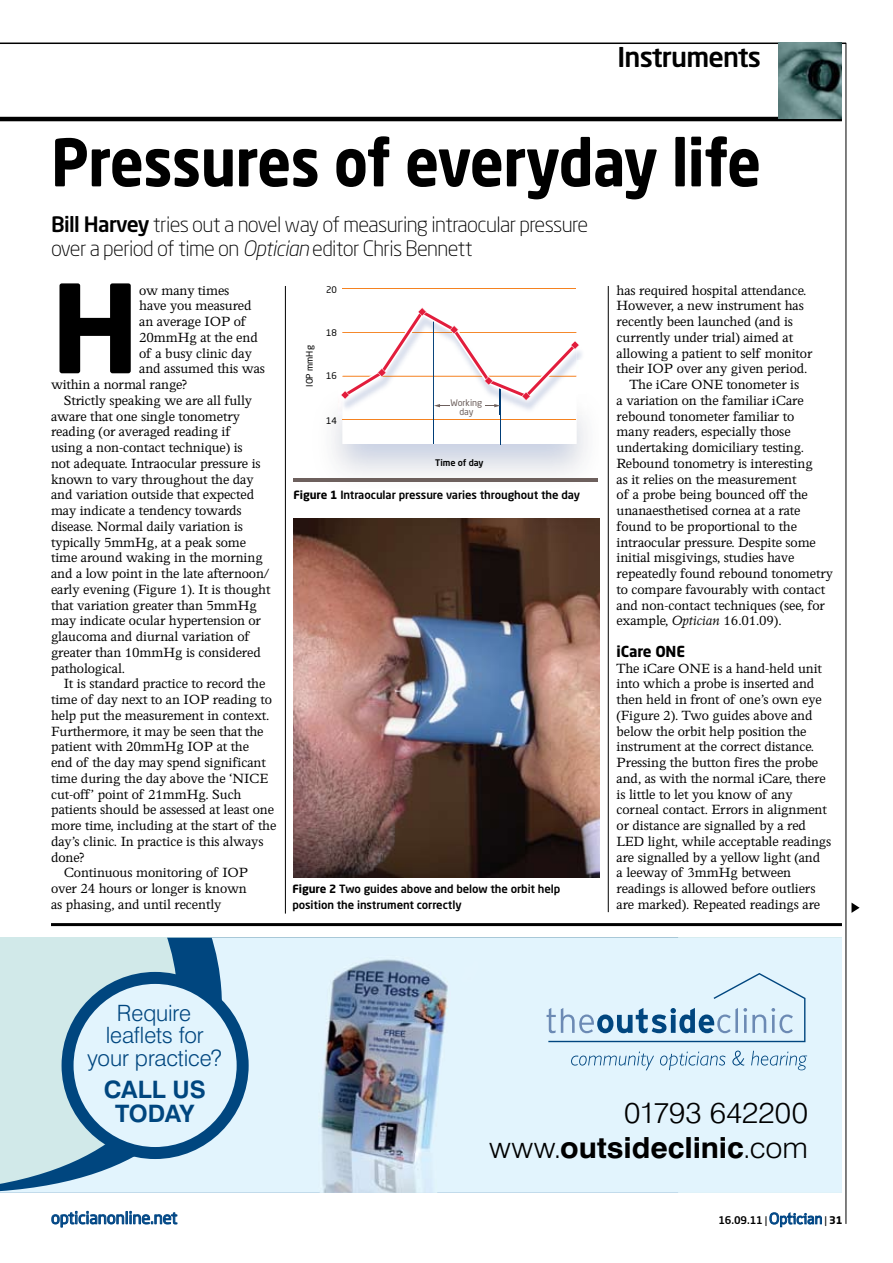
<style>
.page{position:relative;width:893px;height:1263px;background:#fff}
.page>*{position:absolute;margin:0;border:0;box-sizing:border-box;transform-origin:0 0}
.t1{font:700 121.05px "Neo Sans Std";color:#000}
.t2{font:700 64.5px "Neo Sans Std";letter-spacing:-.01em;color:#000;scale:.9 1}
.t3{font:300 29.1px/35px "Swiss 721 BT";color:#000;text-align:right;scale:1.05 1}
.t4{font:500 27px "Neo Sans Std";letter-spacing:-.03em;color:#000}
.t5{font:700 24px/24px "Swiss 721 BT";letter-spacing:-.005em;color:#00467f;text-align:center}
.t6{font:300 22.5px/22.5px "Swiss 721 BT";letter-spacing:-.005em;color:#00467f;text-align:center}
.t7{font:300 21px/24px "Neo Sans Std";letter-spacing:-.03em;color:#000}
.t8{font:16.5px "Neo Sans Std";letter-spacing:-.01em;color:#004685}
.t9{font:15px/15.8px "Perrywood MT Std";letter-spacing:-.01em;color:#000}
.t10{font:700 15px "Neo Sans Std";letter-spacing:-.01em;color:#000}
.t11{font:500 11.25px/15.8px "Neo Sans Std";letter-spacing:-.005em;color:#000}
.t12{font:500 10.5px "Neo Sans Std";color:#000}
.t13{font:9px "Neo Sans Std";color:#000}
.t14{font:9px/9px "Neo Sans Std";letter-spacing:-.005em;color:#6d605d;text-align:center}
.t15{font:500 9px "Neo Sans Std";color:#000}
.s1{font-weight:500}
.s2{font-style:italic}
.s3{font-weight:700}
.s4{font-weight:400}
.s5{font-family:"Felbridge Std";font-weight:400;font-size:15px;color:#004685}
</style>
<div class="page">
<svg style="left:769px;top:1212px;width:53px;height:15px"></svg>
<hr style="left:0;top:117px;width:842px;height:4px;background:#000">
<hr style="left:0;top:43px;width:846px;height:1px;background:#000">
<svg style="left:51px;top:1211px;width:127px;height:17px"></svg>
<hr style="left:846px;top:43px;width:1px;height:1181px;background:#000">
<hr style="left:51px;top:923px;width:791px;height:3px;background:#000">
<img style="left:778px;top:43px;width:64px;height:75px">
<hr style="left:285px;top:286px;width:1px;height:627px;background:#000">
<hr style="left:608px;top:286px;width:1px;height:626px;background:#000">
<svg style="left:851px;top:902px;width:9px;height:11px"></svg>
<img style="left:293px;top:415px;width:304px;height:64px">
<hr style="left:500px;top:387px;width:1px;height:58px;background:#003d77">
<hr style="left:293px;top:479px;width:304px;height:3px;background:#6d605d">
<svg style="left:341px;top:288px;width:238px;height:156px"></svg>
<img style="left:293px;top:519px;width:307px;height:358px">
<svg style="left:0;top:938px;width:842px;height:255px;background:#d5eaf4"></svg>
<svg style="left:571px;top:1051px;width:83px;height:19px;background:#c5ddec"></svg>
<svg style="left:660px;top:1051px;width:65px;height:19px"></svg>
<svg style="left:732px;top:1050px;width:12px;height:15px"></svg>
<svg style="left:751px;top:1051px;width:56px;height:19px"></svg>
<svg style="left:546px;top:973px;width:259px;height:69px;background:#c6deed"></svg>
<img style="left:460px;top:960px;width:19px;height:23px">
<img style="left:318px;top:955px;width:133px;height:238px">
<div style="left:68px;top:978px;width:175px;height:175px;background:#e2f4fd;border-radius:50%"></div>
<div style="left:62px;top:972px;width:187px;height:187px;border:12px solid #00467f;border-radius:50%"></div>
<h3 class="t4" style="left:617px;top:40px;width:145px">Instruments</h3>
<h2 class="t2" style="left:51px;top:121px;width:791px">Pressures of everyday life</h2>
<h3 class="t7" style="left:51px;top:212px;width:539px"><span class="s1">Bill Harvey</span> tries out a novel way of measuring intraocular pressure over a period of time on <span class="s2">Optician</span> editor Chris Bennett</h3>
<h1 class="t1" style="left:51px;top:251px;width:90px">H</h1>
<p class="t9" style="left:139px;top:282px;width:92px">ow many times</p>
<p class="t9" style="left:617px;top:282px;width:191px">has required hospital attendance.</p>
<p class="t9" style="left:617px;top:298px;width:189px">However, a new instrument has</p>
<p class="t9" style="left:617px;top:313px;width:178px">recently been launched (and is</p>
<p class="t9" style="left:617px;top:329px;width:178px">currently under trial) aimed at</p>
<p class="t9" style="left:617px;top:345px;width:197px">allowing a patient to self monitor</p>
<p class="t9" style="left:617px;top:361px;width:192px">their IOP over any given period.</p>
<p class="t9" style="left:629px;top:376px;width:171px">The iCare ONE tonometer is</p>
<p class="t9" style="left:617px;top:392px;width:189px">a variation on the familiar iCare</p>
<p class="t9" style="left:617px;top:408px;width:179px">rebound tonometer familiar to</p>
<p class="t9" style="left:617px;top:424px;width:176px">many readers, especially those</p>
<p class="t9" style="left:617px;top:439px;width:189px">undertaking domiciliary testing.</p>
<p class="t9" style="left:617px;top:455px;width:198px">Rebound tonometry is interesting</p>
<p class="t9" style="left:617px;top:471px;width:181px">as it relies on the measurement</p>
<p class="t9" style="left:617px;top:487px;width:193px">of a probe being bounced off the</p>
<p class="t9" style="left:617px;top:502px;width:186px">unanaesthetised cornea at a rate</p>
<p class="t9" style="left:617px;top:518px;width:182px">found to be proportional to the</p>
<p class="t9" style="left:617px;top:534px;width:201px">intraocular pressure. Despite some</p>
<p class="t9" style="left:617px;top:550px;width:179px">initial misgivings, studies have</p>
<p class="t9" style="left:617px;top:565px;width:218px">repeatedly found rebound tonometry</p>
<p class="t9" style="left:617px;top:581px;width:210px">to compare favourably with contact</p>
<p class="t9" style="left:617px;top:597px;width:210px">and non-contact techniques (see, for</p>
<p class="t9" style="left:617px;top:613px;width:167px">example, <span class="s2">Optician</span> 16.01.09).</p>
<p class="t10" style="left:617px;top:642px;width:70px">iCare ONE</p>
<p class="t9" style="left:617px;top:660px;width:216px">The iCare ONE is a hand-held unit into which a probe is inserted and then held in front of one’s own eye (Figure 2). Two guides above and below the orbit help position the instrument at the correct distance.<br>Pressing the button fires the probe and, as with the normal iCare, there is little to let you know of any corneal contact. Errors in alignment or distance are signalled by a red LED light, while acceptable readings are signalled by a yellow light (and<br>a leeway of 3mmHg between readings is allowed before outliers are marked). Repeated readings are</p>
<p class="t13" style="left:326px;top:284px;width:12px">20</p>
<p class="t13" style="left:326px;top:328px;width:12px">18</p>
<p class="t13" style="left:326px;top:370px;width:12px">16</p>
<p class="t13" style="left:326px;top:415px;width:12px">14</p>
<p class="t9" style="left:139px;top:298px;width:114px">have you measured</p>
<p class="t9" style="left:139px;top:313px;width:108px">an average IOP of</p>
<p class="t9" style="left:139px;top:329px;width:120px">20mmHg at the end</p>
<p class="t9" style="left:139px;top:345px;width:114px">of a busy clinic day</p>
<p class="t9" style="left:139px;top:361px;width:127px">and assumed this was</p>
<p class="t9" style="left:51px;top:376px;width:138px">within a normal range?</p>
<p class="t9" style="left:64px;top:392px;width:190px">Strictly speaking we are all fully</p>
<p class="t9" style="left:51px;top:408px;width:190px">aware that one single tonometry</p>
<p class="t9" style="left:51px;top:424px;width:181px">reading (or averaged reading if</p>
<p class="t9" style="left:51px;top:439px;width:193px">using a non-contact technique) is</p>
<p class="t9" style="left:51px;top:455px;width:211px">not adequate. Intraocular pressure is</p>
<p class="t9" style="left:51px;top:471px;width:204px">known to vary throughout the day</p>
<p class="t9" style="left:51px;top:487px;width:205px">and variation outside that expected</p>
<p class="t9" style="left:51px;top:502px;width:192px">may indicate a tendency towards</p>
<p class="t9" style="left:51px;top:518px;width:194px">disease. Normal daily variation is</p>
<p class="t9" style="left:51px;top:534px;width:197px">typically 5mmHg, at a peak some</p>
<p class="t9" style="left:51px;top:550px;width:213px">time around waking in the morning</p>
<p class="t9" style="left:51px;top:565px;width:220px">and a low point in the late afternoon/</p>
<p class="t9" style="left:51px;top:581px;width:221px">early evening (Figure 1). It is thought</p>
<p class="t9" style="left:51px;top:597px;width:207px">that variation greater than 5mmHg</p>
<p class="t9" style="left:51px;top:613px;width:211px">may indicate ocular hypertension or</p>
<p class="t9" style="left:51px;top:628px;width:200px">glaucoma and diurnal variation of</p>
<p class="t9" style="left:51px;top:644px;width:211px">greater than 10mmHg is considered</p>
<p class="t9" style="left:51px;top:660px;width:76px">pathological.</p>
<p class="t9" style="left:64px;top:676px;width:203px">It is standard practice to record the</p>
<p class="t9" style="left:51px;top:691px;width:222px">time of day next to an IOP reading to</p>
<p class="t9" style="left:51px;top:707px;width:220px">help put the measurement in context.</p>
<p class="t9" style="left:51px;top:723px;width:214px">Furthermore, it may be seen that the</p>
<p class="t9" style="left:51px;top:739px;width:200px">patient with 20mmHg IOP at the</p>
<p class="t9" style="left:51px;top:754px;width:216px">end of the day may spend significant</p>
<p class="t9" style="left:51px;top:770px;width:219px">time during the day above the ‘NICE</p>
<p class="t9" style="left:51px;top:786px;width:192px">cut-off’ point of 21mmHg. Such</p>
<p class="t9" style="left:51px;top:802px;width:225px">patients should be assessed at least one</p>
<p class="t9" style="left:51px;top:817px;width:227px">more time, including at the start of the</p>
<p class="t9" style="left:51px;top:833px;width:214px">day’s clinic. In practice is this always</p>
<p class="t9" style="left:51px;top:849px;width:35px">done?</p>
<p class="t9" style="left:64px;top:865px;width:186px">Continuous monitoring of IOP</p>
<p class="t9" style="left:51px;top:880px;width:197px">over 24 hours or longer is known</p>
<p class="t9" style="left:51px;top:896px;width:172px">as phasing, and until recently</p>
<p class="t13" style="left:304px;top:387px;width:43px;rotate:-90deg">IOP mmHg</p>
<p class="t14" style="left:451px;top:398px;width:33px">Working day</p>
<p class="t15" style="left:435px;top:456px;width:50px">Time of day</p>
<p class="t11" style="left:293px;top:487px;width:288px"><span class="s3">Figure 1</span> Intraocular pressure varies throughout the day</p>
<p class="t11" style="left:292px;top:881px;width:270px"><span class="s3">Figure 2</span> Two guides above and below the orbit help position the instrument correctly</p>
<h3 class="t6" style="left:87px;top:1004px;width:136px">Require leaflets for your practice?</h3>
<h3 class="t5" style="left:104px;top:1078px;width:103px">CALL US<br>TODAY</h3>
<h3 class="t3" style="left:489px;top:1098px;width:305px">01793 642200 www.<span class="s3">outsideclinic</span>.com</h3>
<p class="t8" style="left:51px;top:1208px;width:128px">opticianonline.net</p>
<p class="t12" style="left:718px;top:1213px;width:126px">16.09.11 <span class="s4">|</span> <span class="s5">Optician</span> <span class="s4">|</span> <span class="s3">31</span></p>
</div>
